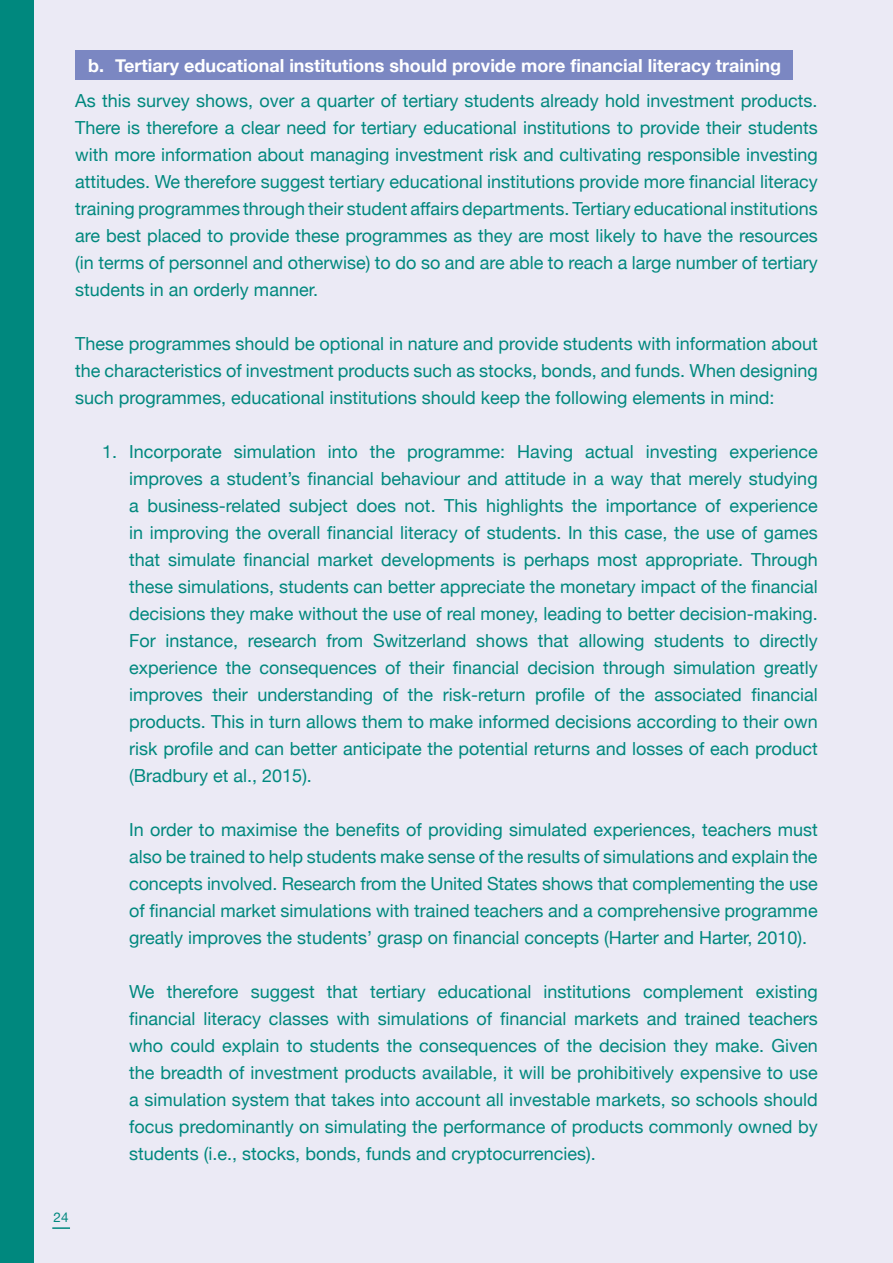
<style>
.page{position:relative;width:893px;height:1263px;background:#ebeaf5}
.page>*{position:absolute;margin:0;border:0;box-sizing:border-box;transform-origin:0 0}
.t1{font:18px/27px "Helvetica Neue";color:#00887e;text-align:justify}
.t2{font:700 18px "Helvetica Neue";color:#fff}
.t3{font:13.5px "Helvetica Neue";color:#00887e}
</style>
<div class="page">
<div style="left:0;top:0;width:34px;height:1263px;background:#00887e"></div>
<svg style="left:52px;top:1227px;width:18px;height:2px"></svg>
<div style="left:75px;top:50px;width:743px;height:30px;background:#7b87c2"></div>
<div style="left:793px;top:47px;width:46px;height:39px;background:#ebeaf5"></div>
<p class="t2" style="left:88px;top:51px;width:695px">b. Tertiary educational institutions should provide more financial literacy training</p>
<p class="t1" style="left:75px;top:88px;width:744px">As this survey shows, over a quarter of tertiary students already hold investment products.<br>There is therefore a clear need for tertiary educational institutions to provide their students with more information about managing investment risk and cultivating responsible investing attitudes. We therefore suggest tertiary educational institutions provide more financial literacy training programmes through their student affairs departments. Tertiary educational institutions are best placed to provide these programmes as they are most likely to have the resources (in terms of personnel and otherwise) to do so and are able to reach a large number of tertiary students in an orderly manner.</p>
<p class="t1" style="left:75px;top:331px;width:744px">These programmes should be optional in nature and provide students with information about the characteristics of investment products such as stocks, bonds, and funds. When designing such programmes, educational institutions should keep the following elements in mind:</p>
<p class="t1" style="left:129px;top:439px;width:690px;text-indent:-27px">1. Incorporate simulation into the programme: Having actual investing experience improves a student’s financial behaviour and attitude in a way that merely studying a business-related subject does not. This highlights the importance of experience in improving the overall financial literacy of students. In this case, the use of games that simulate financial market developments is perhaps most appropriate. Through these simulations, students can better appreciate the monetary impact of the financial decisions they make without the use of real money, leading to better decision-making.<br>For instance, research from Switzerland shows that allowing students to directly experience the consequences of their financial decision through simulation greatly improves their understanding of the risk-return profile of the associated financial products. This in turn allows them to make informed decisions according to their own risk profile and can better anticipate the potential returns and losses of each product (Bradbury et al., 2015).</p>
<p class="t1" style="left:129px;top:817px;width:690px">In order to maximise the benefits of providing simulated experiences, teachers must also be trained to help students make sense of the results of simulations and explain the concepts involved. Research from the United States shows that complementing the use of financial market simulations with trained teachers and a comprehensive programme greatly improves the students’ grasp on financial concepts (Harter and Harter, 2010).</p>
<p class="t1" style="left:129px;top:979px;width:690px">We therefore suggest that tertiary educational institutions complement existing financial literacy classes with simulations of financial markets and trained teachers who could explain to students the consequences of the decision they make. Given the breadth of investment products available, it will be prohibitively expensive to use a simulation system that takes into account all investable markets, so schools should focus predominantly on simulating the performance of products commonly owned by students (i.e., stocks, bonds, funds and cryptocurrencies).</p>
<p class="t3" style="left:54px;top:1207px;width:17px">24</p>
</div>
